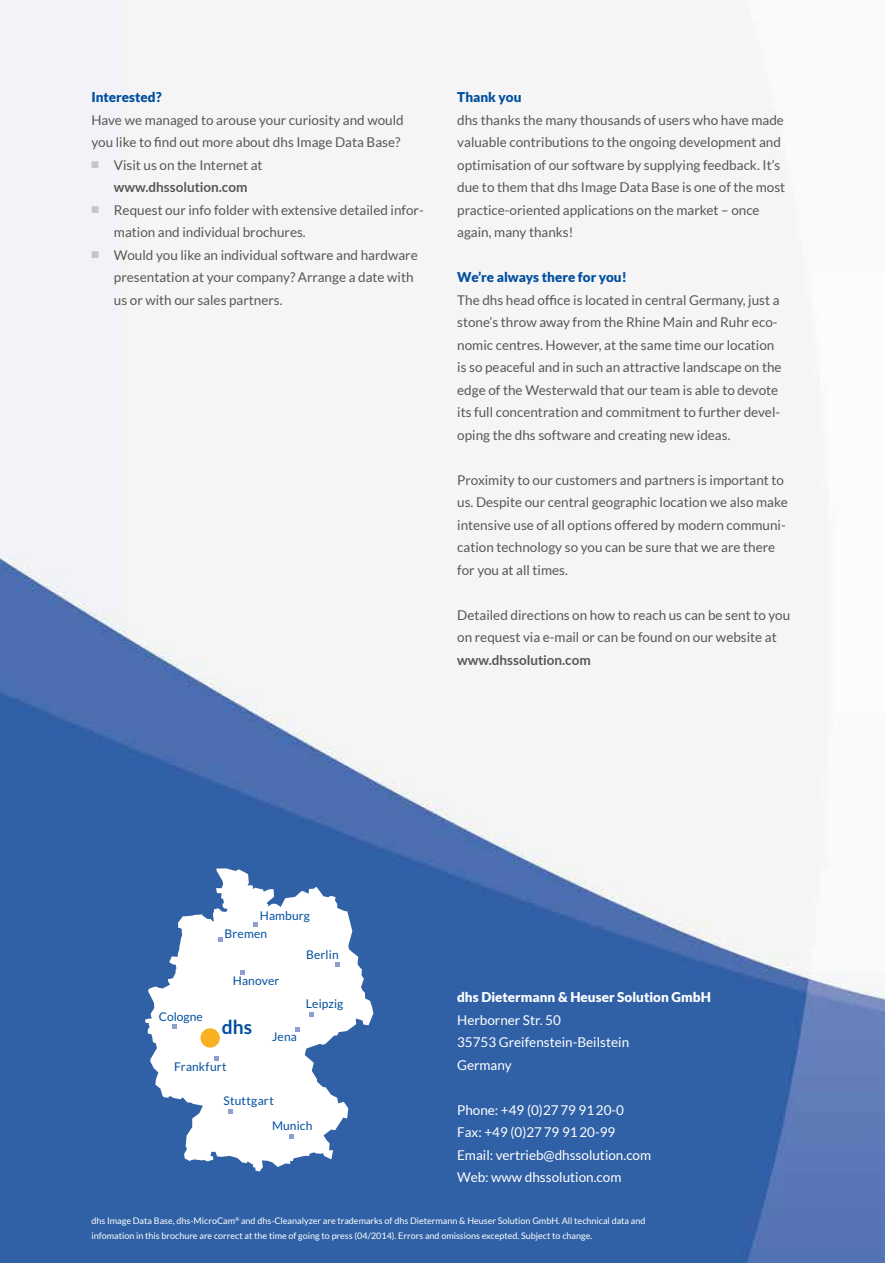
<style>
.page{position:relative;width:893px;height:1263px;background:#fff}
.page>*{position:absolute;margin:0;border:0;box-sizing:border-box;transform-origin:0 0}
.t1{font:700 19.2px "Lato";color:#004f9f}
.t2{font:13.5px/22.5px "Lato";color:#575756}
.t3{font:13.5px/22.5px "Lato";color:#fff}
.t4{font:900 13.5px "Lato";color:#004f9f}
.t5{font:900 13.5px "Lato";color:#fff}
.t6{font:700 13.5px "Lato";color:#575756}
.t7{font:12px/18.3px "Lato";letter-spacing:.01em;color:#004f9f}
.t8{font:9px/15px "Lato";color:#fff}
.s1{color:#c6c6c6}
.s2{font-weight:700}
</style>
<div class="page">
<img style="left:0;top:0;width:885px;height:1263px">
<svg style="left:145px;top:868px;width:228px;height:303px"></svg>
<div style="left:200px;top:1028px;width:20px;height:19px;background:#f9b122;border-radius:50%"></div>
<svg style="left:254px;top:922px;width:4px;height:4px"></svg>
<svg style="left:335px;top:962px;width:5px;height:5px"></svg>
<svg style="left:309px;top:1013px;width:4px;height:4px"></svg>
<svg style="left:172px;top:1025px;width:5px;height:4px"></svg>
<svg style="left:214px;top:1056px;width:5px;height:5px"></svg>
<svg style="left:228px;top:1109px;width:4px;height:5px"></svg>
<svg style="left:290px;top:1134px;width:4px;height:4px"></svg>
<svg style="left:241px;top:970px;width:4px;height:4px"></svg>
<svg style="left:218px;top:937px;width:5px;height:4px"></svg>
<svg style="left:295px;top:1027px;width:4px;height:4px"></svg>
<hr style="left:0;top:811px;width:1px;height:338px;background:#004f9f">
<p class="t4" style="left:91px;top:89px;width:72px">Interested?</p>
<p class="t2" style="left:91px;top:109px;width:314px">Have we managed to arouse your curiosity and would you like to find out more about dhs Image Data Base?</p>
<p class="t2" style="left:91px;top:154px;width:173px;text-align:center"><span class="s1">■</span> Visit us on the Internet at <span class="s2">www.dhssolution.com</span></p>
<p class="t2" style="left:114px;top:199px;width:311px;text-indent:-22px"><span class="s1">■</span> Request our info folder with extensive detailed infor&shy;mation and individual brochures.</p>
<p class="t2" style="left:114px;top:244px;width:305px;text-indent:-22px"><span class="s1">■</span> Would you like an individual software and hardware presentation at your company? Arrange a date with us or with our sales partners.</p>
<p class="t4" style="left:457px;top:89px;width:66px">Thank you</p>
<p class="t2" style="left:457px;top:109px;width:329px">dhs thanks the many thousands of users who have made valuable contributions to the ongoing development and optimisation of our software by supplying feedback. It’s due to them that dhs Image Data Base is one of the most practice-oriented applications on the market – once again, many thanks!</p>
<p class="t4" style="left:457px;top:269px;width:171px">We’re always there for you!</p>
<p class="t2" style="left:457px;top:289px;width:326px">The dhs head office is located in central Germany, just a stone’s throw away from the Rhine Main and Ruhr eco&shy;nomic centres. However, at the same time our location is so peaceful and in such an attractive landscape on the edge of the Westerwald that our team is able to devote its full concentration and commitment to further devel&shy;oping the dhs software and creating new ideas.</p>
<p class="t2" style="left:457px;top:469px;width:332px">Proximity to our customers and partners is important to us. Despite our central geographic location we also make intensive use of all options offered by modern communi&shy;cation technology so you can be sure that we are there for you at all times.</p>
<p class="t2" style="left:457px;top:604px;width:334px">Detailed directions on how to reach us can be sent to you on request via e-mail or can be found on our website at</p>
<p class="t6" style="left:457px;top:652px;width:135px">www.dhssolution.com</p>
<p class="t7" style="left:225px;top:906px;width:87px;text-indent:35px">Hamburg<br>Bremen</p>
<p class="t7" style="left:233px;top:972px;width:48px">Hanover</p>
<p class="t7" style="left:306px;top:945px;width:34px">Berlin</p>
<p class="t5" style="left:457px;top:989px;width:255px">dhs Dietermann &amp; Heuser Solution GmbH</p>
<p class="t3" style="left:457px;top:1008px;width:174px">Herborner Str. 50<br>35753 Greifenstein-Beilstein<br>Germany</p>
<p class="t3" style="left:457px;top:1098px;width:196px">Phone: +49 (0)2779 9120-0<br>Fax: +49 (0)2779 9120-99<br>Email: vertrieb@dhssolution.com<br>Web: www dhssolution.com</p>
<p class="t8" style="left:91px;top:1213px;width:556px">dhs Image Data Base, dhs-MicroCam<sup>®</sup> and dhs-Cleanalyzer are trademarks of dhs Dietermann &amp; Heuser Solution GmbH. All technical data and infomation in this brochure are correct at the time of going to press (04/2014). Errors and omissions excepted. Subject to change.</p>
<p class="t7" style="left:306px;top:995px;width:39px">Leipzig</p>
<p class="t7" style="left:159px;top:1007px;width:46px">Cologne</p>
<p class="t7" style="left:174px;top:1058px;width:54px">Frankfurt</p>
<p class="t7" style="left:272px;top:1088px;width:42px;line-height:24.9px;text-indent:-48px">Stuttgart<br>Munich</p>
<h1 class="t1" style="left:222px;top:1016px;width:32px">dhs</h1>
<p class="t7" style="left:272px;top:1028px;width:26px">Jena</p>
</div>
